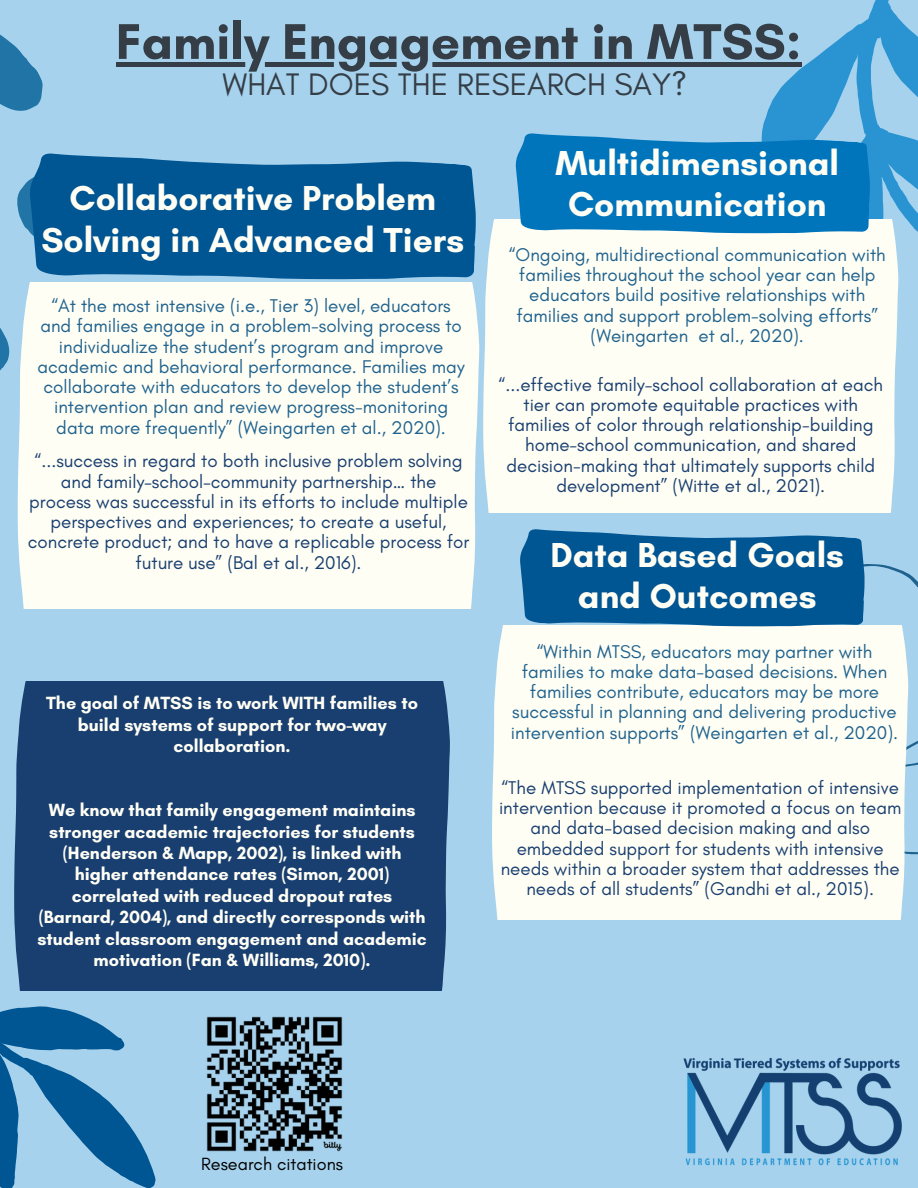
<style>
.page{position:relative;width:918px;height:1188px;background:#a6d2ed}
.page>*{position:absolute;margin:0;border:0;box-sizing:border-box;transform-origin:0 0}
.t1{font:700 51px "Glacial Indifference";color:#353e46}
.t2{font:700 35.25px/41.7px "Glacial Indifference";color:#fffef4;text-align:center}
.t3{font:31.65px "Glacial Indifference";color:#353e46}
.t4{font:18.75px/20.2px "Glacial Indifference";color:#193f70;text-align:center}
.t5{font:18.75px/20.2px "Glacial Indifference";color:#1f628e;text-align:center}
.t6{font:700 18px/21.3px "Glacial Indifference";color:#fffef4;text-align:center}
.t7{font:18px "Glacial Indifference";color:#000}
</style>
<div class="page">
<svg style="left:766px;top:0;width:152px;height:287px"></svg>
<svg style="left:17px;top:187px;width:6px;height:37px"></svg>
<svg style="left:0;top:328px;width:10px;height:42px"></svg>
<svg style="left:0;top:34px;width:43px;height:77px"></svg>
<svg style="left:870px;top:564px;width:48px;height:290px"></svg>
<svg style="left:0;top:990px;width:197px;height:198px"></svg>
<div style="left:483px;top:219px;width:415px;height:294px;background:#fffef4"></div>
<svg style="left:510px;top:115px;width:365px;height:141px;fill:#0175bc"></svg>
<div style="left:492px;top:626px;width:416px;height:294px;background:#fffef4"></div>
<svg style="left:515px;top:512px;width:355px;height:137px;fill:#005593"></svg>
<div style="left:14px;top:682px;width:436px;height:308px;background:#193f70"></div>
<svg style="left:23px;top:153px;width:453px;height:127px;background:#12639d"></svg>
<img style="left:683px;top:1057px;width:219px;height:109px">
<img style="left:192px;top:1001px;width:151px;height:166px">
<div style="left:116px;top:62px;width:685px;height:5px;background:#353e46"></div>
<div style="left:18px;top:282px;width:461px;height:327px;background:#fffef4"></div>
<h1 class="t1" style="left:116px;top:10px;width:687px">Family Engagement in MTSS:</h1>
<h3 class="t3" style="left:223px;top:65px;width:466px">WHAT DOES THE RESEARCH SAY?</h3>
<p class="t2" style="left:41px;top:177px;width:424px">Collaborative Problem<br>Solving in Advanced Tiers</p>
<p class="t5" style="left:38px;top:295px;width:429px">“At the most intensive (i.e., Tier 3) level, educators and families engage in a problem-solving process to individualize the student’s program and improve academic and behavioral performance. Families may collaborate with educators to develop the student’s intervention plan and review progress-monitoring data more frequently” (Weingarten et al., 2020).</p>
<p class="t4" style="left:28px;top:451px;width:443px">“...success in regard to both inclusive problem solving and family–school–community partnership… the process was successful in its efforts to include multiple perspectives and experiences; to create a useful, concrete product; and to have a replicable process for future use” (Bal et al., 2016).</p>
<p class="t6" style="left:46px;top:693px;width:373px">The goal of MTSS is to work WITH families to build systems of support for two-way collaboration.</p>
<h2 class="t6" style="left:38px;top:799px;width:391px">We know that family engagement maintains stronger academic trajectories for students (Henderson &amp; Mapp, 2002), is linked with higher attendance rates (Simon, 2001) correlated with reduced dropout rates (Barnard, 2004), and directly corresponds with student classroom engagement and academic motivation (Fan &amp; Williams, 2010).</h2>
<p class="t2" style="left:555px;top:142px;width:285px">Multidimensional<br>Communication</p>
<p class="t5" style="left:509px;top:244px;width:378px">“Ongoing, multidirectional communication with families throughout the school year can help educators build positive relationships with families and support problem-solving efforts” (Weingarten et al., 2020).</p>
<h2 class="t4" style="left:499px;top:374px;width:386px">“...effective family-school collaboration at each tier can promote equitable practices with families of color through relationship-building home-school communication, and shared decision-making that ultimately supports child development” (Witte et al., 2021).</h2>
<p class="t2" style="left:551px;top:533px;width:295px">Data Based Goals and Outcomes</p>
<h2 class="t5" style="left:511px;top:641px;width:389px">“Within MTSS, educators may partner with families to make data-based decisions. When families contribute, educators may be more successful in planning and delivering productive intervention supports” (Weingarten et al., 2020).</h2>
<p class="t4" style="left:499px;top:777px;width:404px">“The MTSS supported implementation of intensive intervention because it promoted a focus on team and data-based decision making and also embedded support for students with intensive needs within a broader system that addresses the needs of all students” (Gandhi et al., 2015).</p>
<p class="t7" style="left:201px;top:1153px;width:143px">Research citations</p>
</div>
